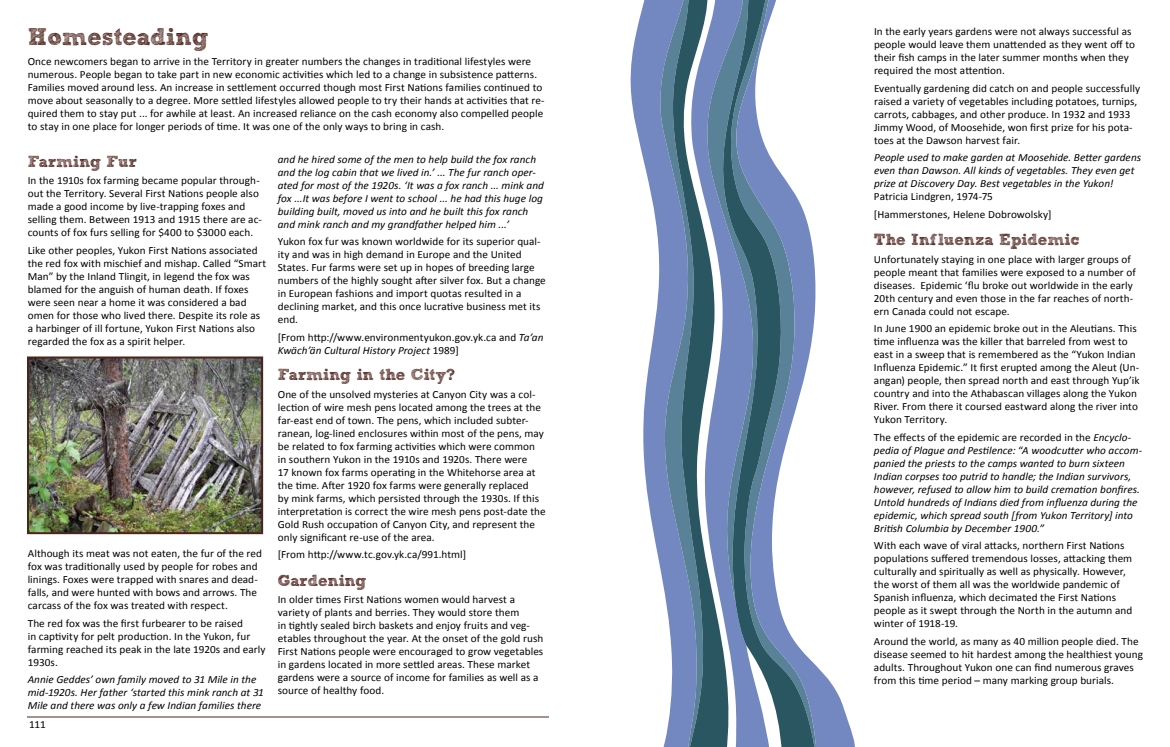
<style>
.page{position:relative;width:1170px;height:747px;background:#fff}
.page>*{position:absolute;margin:0;border:0;box-sizing:border-box;transform-origin:0 0}
.t1{font:24px "Sketch Rockwell";color:#4e231c}
.t2{font:16px "Sketch Rockwell";letter-spacing:-.005em;color:#4e231c}
.t3{font:11px/13px "Calibri";letter-spacing:.005em;color:#000}
.t4{font:italic 11px/13px "Calibri";color:#000}
.s1{font-style:italic}
.s2{font-style:normal}
</style>
<div class="page">
<img style="left:30px;top:359px;width:230px;height:172px">
<div style="left:27px;top:356px;width:236px;height:178px;border:2px solid #4e231c"></div>
<svg style="left:630px;top:0;width:29px;height:561px"></svg>
<svg style="left:659px;top:0;width:12px;height:747px"></svg>
<svg style="left:816px;top:665px;width:39px;height:82px;fill:#7388c1"></svg>
<svg style="left:739px;top:0;width:77px;height:747px"></svg>
<svg style="left:671px;top:0;width:68px;height:747px;background:#6a87a5"></svg>
<hr style="left:27px;top:717px;width:522px;height:1px;background:#4e231c">
<h1 class="t1" style="left:28px;top:24px;width:182px">Homesteading</h1>
<p class="t3" style="left:28px;top:54px;width:518px">Once newcomers began to arrive in the Territory in greater numbers the changes in traditional lifestyles were numerous. People began to take part in new economic activities which led to a change in subsistence patterns.<br>Families moved around less. An increase in settlement occurred though most First Nations families continued to move about seasonally to a degree. More settled lifestyles allowed people to try their hands at activities that re&shy;quired them to stay put ... for awhile at least. An increased reliance on the cash economy also compelled people to stay in one place for longer periods of time. It was one of the only ways to bring in cash.</p>
<h2 class="t2" style="left:28px;top:152px;width:111px">Farming Fur</h2>
<p class="t3" style="left:28px;top:173px;width:236px">In the 1910s fox farming became popular through&shy;out the Territory. Several First Nations people also made a good income by live-trapping foxes and selling them. Between 1913 and 1915 there are ac&shy;counts of fox furs selling for $400 to $3000 each.</p>
<p class="t3" style="left:28px;top:243px;width:240px">Like other peoples, Yukon First Nations associated the red fox with mischief and mishap. Called “Smart Man” by the Inland Tlingit, in legend the fox was blamed for the anguish of human death. If foxes were seen near a home it was considered a bad omen for those who lived there. Despite its role as a harbinger of ill fortune, Yukon First Nations also regarded the fox as a spirit helper.</p>
<p class="t3" style="left:28px;top:546px;width:236px">Although its meat was not eaten, the fur of the red fox was traditionally used by people for robes and linings. Foxes were trapped with snares and dead&shy;falls, and were hunted with bows and arrows. The carcass of the fox was treated with respect.</p>
<p class="t3" style="left:28px;top:616px;width:239px">The red fox was the first furbearer to be raised<br>in captivity for pelt production. In the Yukon, fur farming reached its peak in the late 1920s and early 1930s.</p>
<p class="t4" style="left:28px;top:672px;width:238px">Annie Geddes’ own family moved to 31 Mile in the mid-1920s. Her father ‘started this mink ranch at 31<br>Mile and there was only a few Indian families there</p>
<p class="t3" style="left:29px;top:718px;width:18px">111</p>
<p class="t4" style="left:278px;top:152px;width:268px">and he hired some of the men to help build the fox ranch and the log cabin that we lived in.’ ... The fur ranch oper&shy;ated for most of the 1920s. ‘It was a fox ranch ... mink and fox ...It was before I went to school ... he had this huge log building built, moved us into and he built this fox ranch and mink ranch and my grandfather helped him ...’</p>
<p class="t3" style="left:278px;top:235px;width:270px">Yukon fox fur was known worldwide for its superior qual&shy;ity and was in high demand in Europe and the United States. Fur farms were set up in hopes of breeding large numbers of the highly sought after silver fox. But a change in European fashions and import quotas resulted in a declining market, and this once lucrative business met its end.</p>
<p class="t3" style="left:278px;top:330px;width:267px">[From http://www.environmentyukon.gov.yk.ca and <span class="s1">Ta’an<br>Kwäch’än Cultural History Project</span> 1989]</p>
<h2 class="t2" style="left:278px;top:366px;width:179px">Farming in the City?</h2>
<p class="t3" style="left:278px;top:387px;width:269px">One of the unsolved mysteries at Canyon City was a col&shy;lection of wire mesh pens located among the trees at the far-east end of town. The pens, which included subter&shy;ranean, log-lined enclosures within most of the pens, may be related to fox farming activities which were common in southern Yukon in the 1910s and 1920s. There were<br>17 known fox farms operating in the Whitehorse area at the time. After 1920 fox farms were generally replaced<br>by mink farms, which persisted through the 1930s. If this interpretation is correct the wire mesh pens post-date the Gold Rush occupation of Canyon City, and represent the only significant re-use of the area.</p>
<p class="t3" style="left:278px;top:548px;width:190px">[From http://www.tc.gov.yk.ca/991.html]</p>
<h2 class="t2" style="left:278px;top:572px;width:90px">Gardening</h2>
<p class="t3" style="left:278px;top:593px;width:267px">In older times First Nations women would harvest a variety of plants and berries. They would store them<br>in tightly sealed birch baskets and enjoy fruits and veg&shy;etables throughout the year. At the onset of the gold rush First Nations people were encouraged to grow vegetables in gardens located in more settled areas. These market gardens were a source of income for families as well as a source of healthy food.</p>
<p class="t3" style="left:874px;top:25px;width:263px">In the early years gardens were not always successful as people would leave them unattended as they went off to their fish camps in the later summer months when they required the most attention.</p>
<p class="t3" style="left:874px;top:81px;width:268px">Eventually gardening did catch on and people successfully raised a variety of vegetables including potatoes, turnips, carrots, cabbages, and other produce. In 1932 and 1933<br>Jimmy Wood, of Moosehide, won first prize for his pota&shy;toes at the Dawson harvest fair.</p>
<p class="t4" style="left:874px;top:151px;width:269px">People used to make garden at Moosehide. Better gardens even than Dawson. All kinds of vegetables. They even get prize at Discovery Day. Best vegetables in the Yukon!</p>
<p class="t3" style="left:874px;top:187px;width:179px;line-height:17.5px">Patricia Lindgren, 1974-75 [Hammerstones, Helene Dobrowolsky]</p>
<h2 class="t2" style="left:874px;top:231px;width:207px">The Influenza Epidemic</h2>
<p class="t3" style="left:874px;top:252px;width:263px">Unfortunately staying in one place with larger groups of people meant that families were exposed to a number of diseases. Epidemic ‘flu broke out worldwide in the early 20th century and even those in the far reaches of north&shy;ern Canada could not escape.</p>
<p class="t3" style="left:874px;top:322px;width:267px">In June 1900 an epidemic broke out in the Aleutians. This time influenza was the killer that barreled from west to east in a sweep that is remembered as the “Yukon Indian Influenza Epidemic.” It first erupted among the Aleut (Un&shy;angan) people, then spread north and east through Yup’ik country and into the Athabascan villages along the Yukon River. From there it coursed eastward along the river into Yukon Territory.</p>
<p class="t4" style="left:874px;top:430px;width:270px"><span class="s2">The effects of the epidemic are recorded in the</span> Encyclo&shy;pedia of Plague and Pestilence: <span class="s2">“</span>A woodcutter who accom&shy;panied the priests to the camps wanted to burn sixteen Indian corpses too putrid to handle; the Indian survivors, however, refused to allow him to build cremation bonfires.<br>Untold hundreds of Indians died from influenza during the epidemic, which spread south [from Yukon Territory] into British Columbia by December 1900.”</p>
<p class="t3" style="left:874px;top:539px;width:260px">With each wave of viral attacks, northern First Nations populations suffered tremendous losses, attacking them culturally and spiritually as well as physically. However, the worst of them all was the worldwide pandemic of Spanish influenza, which decimated the First Nations people as it swept through the North in the autumn and winter of 1918-19.</p>
<p class="t3" style="left:874px;top:634px;width:270px">Around the world, as many as 40 million people died. The disease seemed to hit hardest among the healthiest young adults. Throughout Yukon one can find numerous graves from this time period – many marking group burials.</p>
</div>
